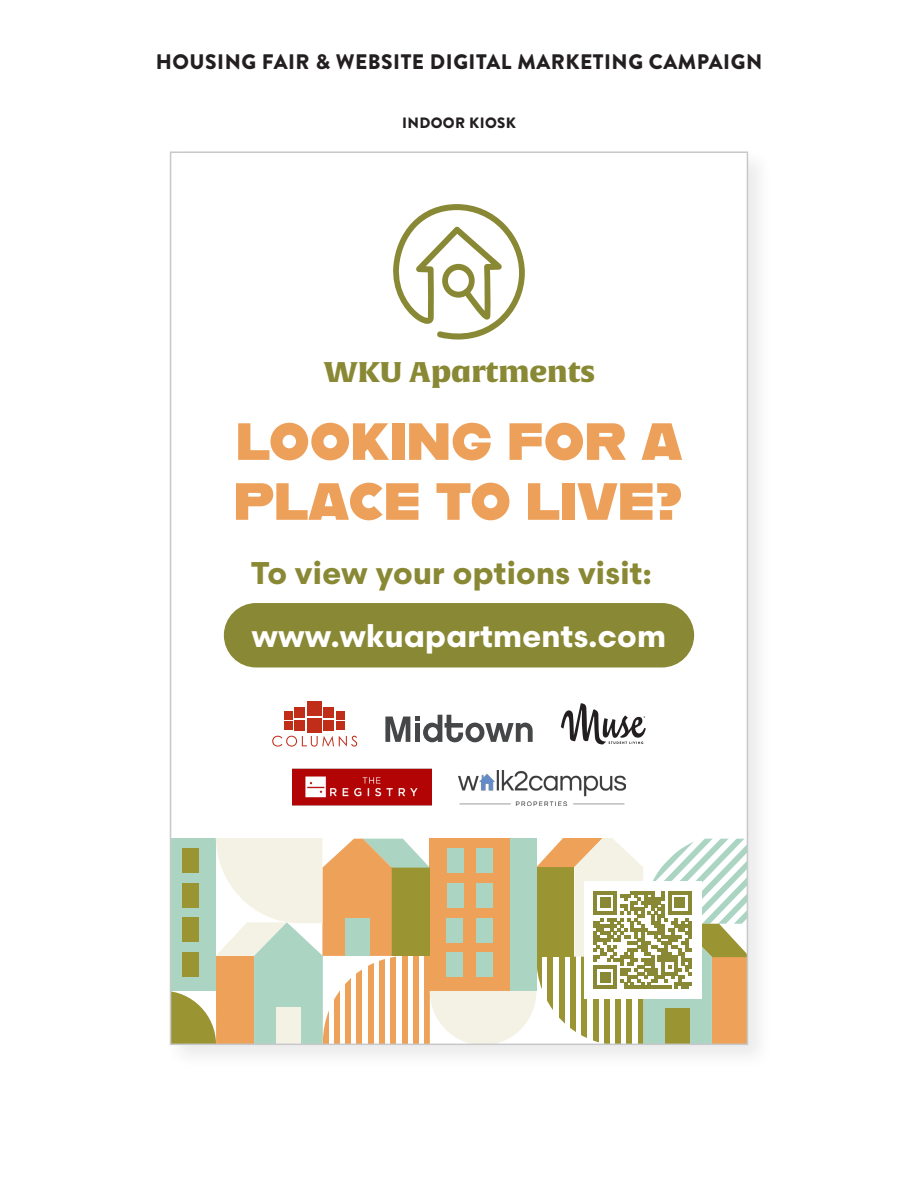
<style>
.page{position:relative;width:918px;height:1188px;background:#fff}
.page>*{position:absolute;margin:0;border:0;box-sizing:border-box;transform-origin:0 0}
.t1{font:52.2px/60px "Alfarn";color:#eda059}
.t2{font:700 31.35px "Scandia";letter-spacing:.01em;color:#898834}
.t3{font:700 31.35px "Scandia";letter-spacing:.01em;color:#fff}
.t4{font:28.05px "Alverata Informal Bl";color:#898834;scale:1.07 1}
.t5{font:900 21px "Brandon Grotesque";letter-spacing:.025em;color:#231f20}
.t6{font:900 15px "Brandon Grotesque";letter-spacing:.025em;color:#231f20}
</style>
<div class="page">
<div style="left:165px;top:147px;width:609px;height:924px;background:#231f20;opacity:.09"></div>
<div style="left:171px;top:152px;width:576px;height:892px;background:#fff"></div>
<div style="left:224px;top:603px;width:470px;height:64px;background:#898834;border-radius:32px"></div>
<svg style="left:393px;top:204px;width:132px;height:136px"></svg>
<img style="left:293px;top:768px;width:138px;height:37px">
<img style="left:459px;top:770px;width:166px;height:35px">
<svg style="left:385px;top:715px;width:148px;height:28px"></svg>
<div style="left:307px;top:718px;width:14px;height:15px;background:#c02d19"></div>
<svg style="left:272px;top:736px;width:85px;height:11px"></svg>
<div style="left:294px;top:720px;width:11px;height:11px;background:#c02d19"></div>
<div style="left:284px;top:721px;width:8px;height:9px;background:#c02d19"></div>
<div style="left:307px;top:701px;width:14px;height:15px;background:#c02d19"></div>
<div style="left:294px;top:707px;width:11px;height:11px;background:#c02d19"></div>
<div style="left:284px;top:711px;width:8px;height:9px;background:#c02d19"></div>
<div style="left:323px;top:720px;width:11px;height:11px;background:#c02d19"></div>
<div style="left:336px;top:721px;width:8px;height:9px;background:#c02d19"></div>
<div style="left:323px;top:707px;width:11px;height:11px;background:#c02d19"></div>
<div style="left:336px;top:711px;width:8px;height:9px;background:#c02d19"></div>
<svg style="left:561px;top:703px;width:85px;height:41px"></svg>
<svg style="left:173px;top:839px;width:572px;height:203px"></svg>
<p class="t5" style="left:156px;top:47px;width:608px">HOUSING FAIR &amp; WEBSITE DIGITAL MARKETING CAMPAIGN</p>
<p class="t6" style="left:402px;top:112px;width:115px">INDOOR KIOSK</p>
<p class="t4" style="left:324px;top:354px;width:255px">WKU Apartments</p>
<p class="t1" style="left:234px;top:409px;width:452px">LOOKING FOR A<br>PLACE TO LIVE?</p>
<p class="t2" style="left:251px;top:554px;width:403px">To view your options visit:</p>
<p class="t3" style="left:252px;top:616px;width:416px">www.wkuapartments.com</p>
</div>
